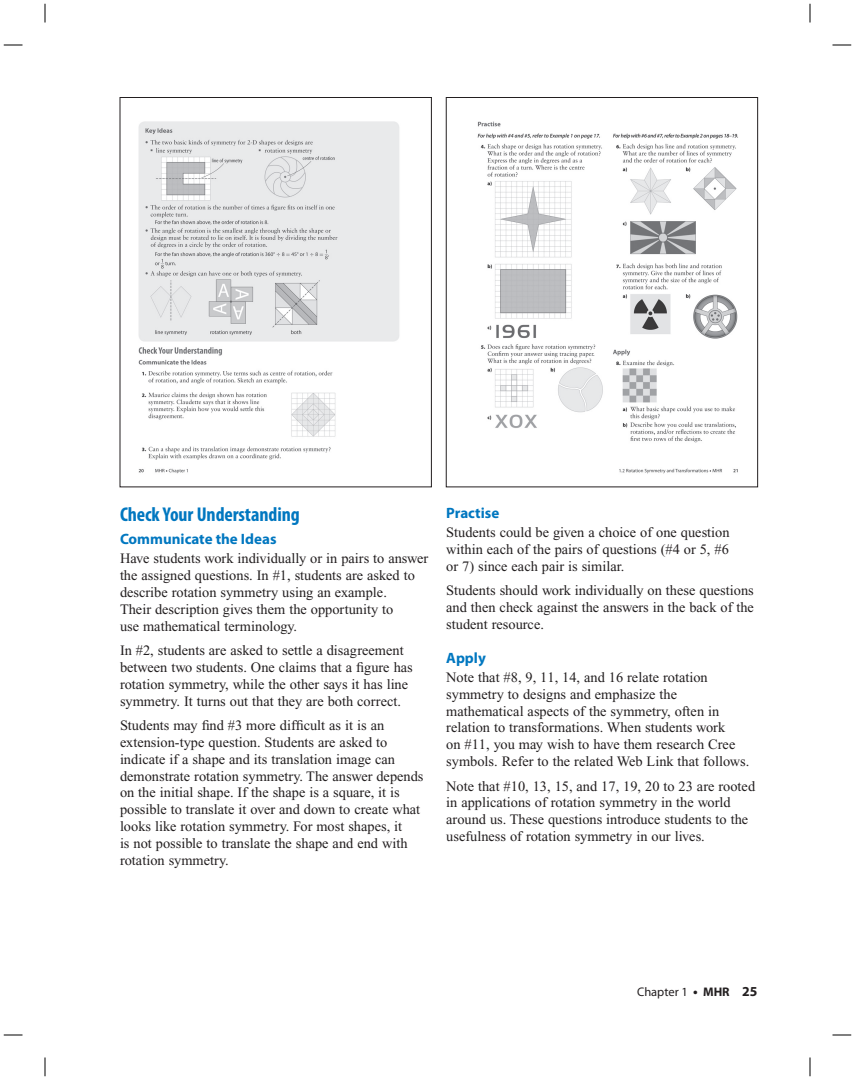
<style>
.page{position:relative;width:855px;height:1080px;background:#fff}
.page>*{position:absolute;margin:0;border:0;box-sizing:border-box;transform-origin:0 0}
.t1{font:700 condensed 20px "Myriad Pro";letter-spacing:-.005em;color:#0077c0}
.t2{font:700 15px "Myriad Pro";color:#0077c0}
.t3{font:14.38px/16.9px "Times New Roman";color:#231f20}
.t4{font:12.5px "Myriad Pro";color:#231f20}
.s1{font-weight:700;font-size:13.75px}
.s2{font-weight:700}
</style>
<div class="page">
<img style="left:138px;top:121px;width:261px;height:353px">
<div style="left:120px;top:97px;width:312px;height:390px;border:1px solid #231f20"></div>
<img style="left:477px;top:121px;width:261px;height:353px">
<div style="left:446px;top:97px;width:312px;height:390px;border:1px solid #231f20"></div>
<svg style="left:4px;top:44px;width:18px;height:2px"></svg>
<svg style="left:832px;top:44px;width:19px;height:2px"></svg>
<svg style="left:4px;top:1034px;width:18px;height:2px"></svg>
<svg style="left:832px;top:1034px;width:19px;height:2px"></svg>
<svg style="left:44px;top:4px;width:2px;height:18px"></svg>
<svg style="left:44px;top:1058px;width:2px;height:18px"></svg>
<svg style="left:809px;top:4px;width:2px;height:18px"></svg>
<svg style="left:809px;top:1058px;width:2px;height:18px"></svg>
<h1 class="t1" style="left:120px;top:507px;width:181px">Check Your Understanding</h1>
<p class="t2" style="left:120px;top:533px;width:158px">Communicate the Ideas</p>
<p class="t3" style="left:120px;top:551px;width:310px">Have students work individually or in pairs to answer the assigned questions. In #1, students are asked to describe rotation symmetry using an example.<br>Their description gives them the opportunity to<br>use mathematical terminology.</p>
<p class="t3" style="left:120px;top:643px;width:294px">In #2, students are asked to settle a disagreement between two students. One claims that a figure has rotation symmetry, while the other says it has line symmetry. It turns out that they are both correct.</p>
<p class="t3" style="left:120px;top:718px;width:305px">Students may find #3 more difficult as it is an extension-type question. Students are asked to indicate if a shape and its translation image can demonstrate rotation symmetry. The answer depends on the initial shape. If the shape is a square, it is possible to translate it over and down to create what looks like rotation symmetry. For most shapes, it<br>is not possible to translate the shape and end with rotation symmetry.</p>
<p class="t2" style="left:446px;top:507px;width:55px">Practise</p>
<p class="t3" style="left:446px;top:525px;width:285px;text-align:justify">Students could be given a choice of one question within each of the pairs of questions (#4 or 5, #6 or 7) since each pair is similar.</p>
<p class="t3" style="left:446px;top:583px;width:309px;text-align:justify">Students should work individually on these questions and then check against the answers in the back of the student resource.</p>
<p class="t2" style="left:446px;top:652px;width:41px">Apply</p>
<p class="t3" style="left:446px;top:670px;width:305px">Note that #8, 9, 11, 14, and 16 relate rotation symmetry to designs and emphasize the mathematical aspects of the symmetry, often in relation to transformations. When students work<br>on #11, you may wish to have them research Cree symbols. Refer to the related Web Link that follows.</p>
<p class="t3" style="left:446px;top:779px;width:310px">Note that #10, 13, 15, and 17, 19, 20 to 23 are rooted in applications of rotation symmetry in the world around us. These questions introduce students to the usefulness of rotation symmetry in our lives.</p>
<p class="t4" style="left:637px;top:987px;width:122px">Chapter 1 <span class="s1">•</span> <span class="s2">MHR</span> <span class="s1">25</span></p>
</div>
